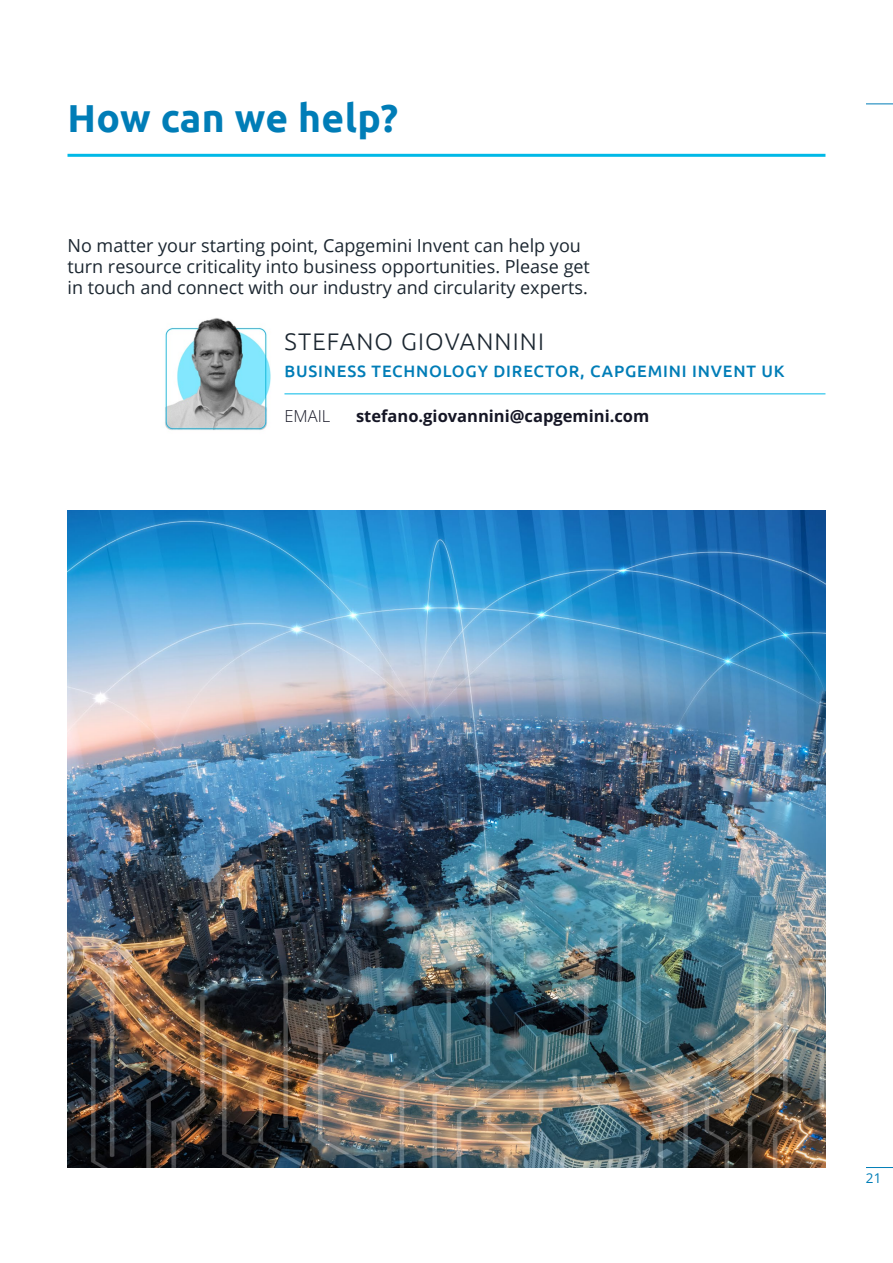
<style>
.page{position:relative;width:893px;height:1263px;background:#fff}
.page>*{position:absolute;margin:0;border:0;box-sizing:border-box;transform-origin:0 0}
.t1{font:700 39px "Ubuntu";letter-spacing:.01em;color:#007db7}
.t2{font:300 24px "Ubuntu";letter-spacing:.05em;color:#1b2630}
.t3{font:18px/21px "Open Sans";color:#1b2630}
.t4{font:500 16.5px "Ubuntu";letter-spacing:.05em;color:#007db7}
.t5{font:700 16.5px "Open Sans";color:#151625}
.t6{font:300 16.5px "Open Sans";color:#151625}
.t7{font:13.5px "Open Sans";color:#007db7}
</style>
<div class="page">
<svg style="left:866px;top:104px;width:27px;height:1px"></svg>
<svg style="left:866px;top:1167px;width:27px;height:1px"></svg>
<hr style="left:68px;top:154px;width:757px;height:3px;background:#00b9e7">
<img style="left:68px;top:511px;width:757px;height:657px">
<hr style="left:284px;top:393px;width:541px;height:1px;background:#00b9e7">
<img style="left:165px;top:318px;width:106px;height:112px">
<h1 class="t1" style="left:68px;top:95px;width:332px">How can we help?</h1>
<p class="t3" style="left:68px;top:235px;width:524px">No matter your starting point, Capgemini Invent can help you turn resource criticality into business opportunities. Please get in touch and connect with our industry and circularity experts.</p>
<h2 class="t2" style="left:284px;top:327px;width:261px">STEFANO GIOVANNINI</h2>
<p class="t4" style="left:284px;top:361px;width:502px">BUSINESS TECHNOLOGY DIRECTOR, CAPGEMINI INVENT UK</p>
<p class="t6" style="left:284px;top:405px;width:47px">EMAIL</p>
<p class="t5" style="left:356px;top:405px;width:295px">stefano.giovannini@capgemini.com</p>
<p class="t7" style="left:866px;top:1169px;width:17px">21</p>
</div>
